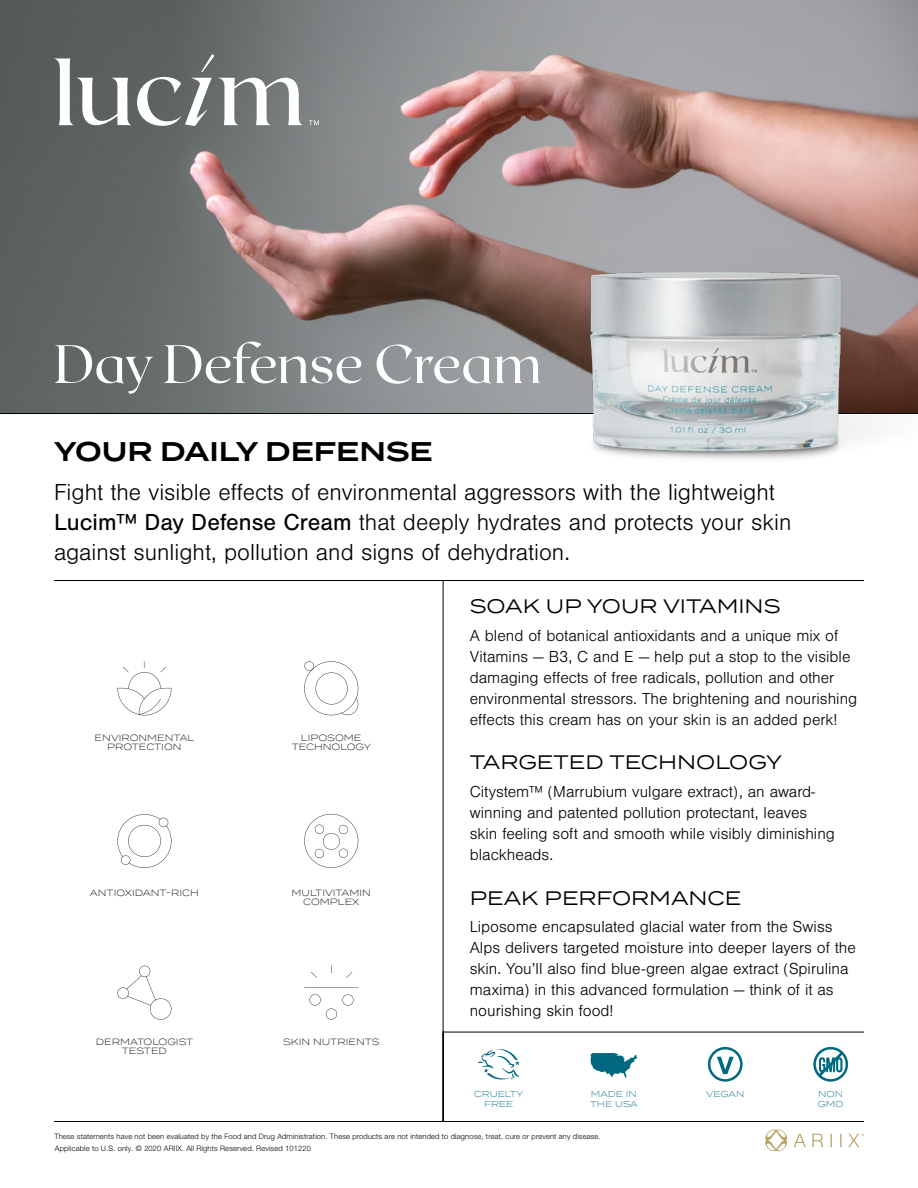
<style>
.page{position:relative;width:918px;height:1188px;background:#fff}
.page>*{position:absolute;margin:0;border:0;box-sizing:border-box;transform-origin:0 0}
.t1{font:54px "Roxborough CF";letter-spacing:-.005em;color:#fff}
.t2{font:600 27px "Termina";color:#000}
.t3{font:300 24px/30px "Nimbus San";color:#000}
.t4{font:19.5px "Termina";color:#000}
.t5{font:300 16.5px/21px "Nimbus San";color:#000}
.t6{font:300 9px/9px "Termina";color:#000;text-align:center}
.t7{font:300 8.55px/9.9px "Termina";color:#006980}
.t8{font:300 7.5px/12px "Helvetica Neue LT Pro";letter-spacing:.02em;color:#000}
.s1{font-weight:400}
</style>
<div class="page">
<svg style="left:765px;top:1129px;width:99px;height:22px"></svg>
<img style="left:0;top:0;width:918px;height:413px">
<hr style="left:0;top:413px;width:918px;height:1px;background:#000">
<svg style="left:54px;top:58px;width:77px;height:67px"></svg>
<svg style="left:137px;top:54px;width:166px;height:72px"></svg>
<svg style="left:309px;top:120px;width:10px;height:5px"></svg>
<img style="left:509px;top:193px;width:409px;height:267px">
<svg style="left:54px;top:580px;width:810px;height:542px"></svg>
<h1 class="t1" style="left:54px;top:329px;width:489px">Day Defense Cream</h1>
<h2 class="t2" style="left:54px;top:431px;width:380px">YOUR DAILY DEFENSE</h2>
<h3 class="t3" style="left:54px;top:478px;width:739px">Fight the visible effects of environmental aggressors with the lightweight<br><span class="s1">Lucim™ Day Defense Cream</span> that deeply hydrates and protects your skin against sunlight, pollution and signs of dehydration.</h3>
<p class="t4" style="left:470px;top:592px;width:312px">SOAK UP YOUR VITAMINS</p>
<p class="t5" style="left:470px;top:626px;width:389px">A blend of botanical antioxidants and a unique mix of Vitamins — B3, C and E — help put a stop to the visible damaging effects of free radicals, pollution and other environmental stressors. The brightening and nourishing effects this cream has on your skin is an added perk!</p>
<p class="t4" style="left:470px;top:748px;width:314px">TARGETED TECHNOLOGY</p>
<p class="t5" style="left:470px;top:782px;width:367px">Citystem™ (Marrubium vulgare extract), an award&shy;winning and patented pollution protectant, leaves skin feeling soft and smooth while visibly diminishing blackheads.</p>
<p class="t4" style="left:470px;top:883px;width:273px">PEAK PERFORMANCE</p>
<p class="t5" style="left:470px;top:917px;width:388px">Liposome encapsulated glacial water from the Swiss Alps delivers targeted moisture into deeper layers of the skin. You’ll also find blue-green algae extract (Spirulina maxima) in this advanced formulation — think of it as nourishing skin food!</p>
<p class="t6" style="left:95px;top:732px;width:101px">ENVIRONMENTAL<br>PROTECTION</p>
<p class="t6" style="left:292px;top:732px;width:81px">LIPOSOME<br>TECHNOLOGY</p>
<p class="t6" style="left:90px;top:887px;width:110px">ANTIOXIDANT-RICH</p>
<p class="t6" style="left:292px;top:887px;width:81px">MULTIVITAMIN<br>COMPLEX</p>
<p class="t6" style="left:96px;top:1037px;width:99px">DERMATOLOGIST<br>TESTED</p>
<p class="t6" style="left:283px;top:1037px;width:98px">SKIN NUTRIENTS</p>
<p class="t7" style="left:474px;top:1088px;width:51px;text-align:center">CRUELTY<br>FREE</p>
<p class="t7" style="left:590px;top:1088px;width:49px">MADE IN<br>THE USA</p>
<p class="t7" style="left:706px;top:1088px;width:40px">VEGAN</p>
<p class="t7" style="left:818px;top:1088px;width:27px">NON<br>GMO</p>
<p class="t8" style="left:54px;top:1131px;width:548px">These statements have not been evaluated by the Food and Drug Administration. These products are not intended to diagnose, treat, cure or prevent any disease.<br>Applicable to U.S. only. © 2020 ARIIX. All Rights Reserved. Revised 101220</p>
</div>
